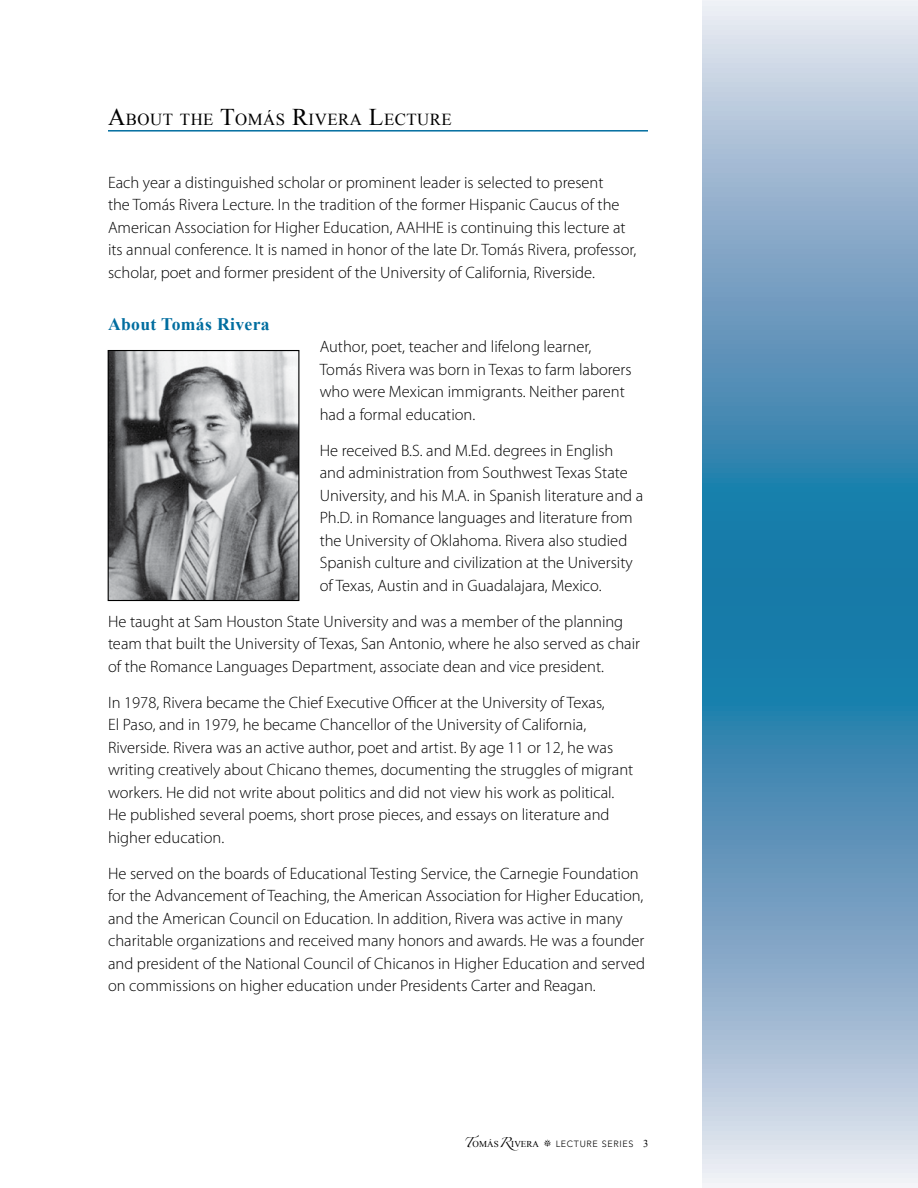
<style>
.page{position:relative;width:918px;height:1188px;background:#fff}
.page>*{position:absolute;margin:0;border:0;box-sizing:border-box;transform-origin:0 0}
.t1{font:700 17.7px "Times New Roman";letter-spacing:.02em;color:#006d9f}
.t2{font:16.8px "Times New Roman";letter-spacing:.03em;color:#000}
.P__body{font:300 16.5px/22.5px "Myriad Pro";color:#000}
.t3{font:300 9px "Avenir LT Std";letter-spacing:.075em;color:#000}
.s1{font-size:24px}
.s2{font-family:"Zapfino";font-weight:400}
.s3{font-family:"Times New Roman";font-weight:400}
.s4{font-family:"Times New Roman";font-weight:400;font-size:10.5px}
</style>
<div class="page">
<svg style="left:703px;top:0;width:215px;height:1188px;background:#73a4c4"></svg>
<hr style="left:108px;top:130px;width:540px;height:2px;background:#006d9f">
<img style="left:110px;top:352px;width:187px;height:247px">
<div style="left:108px;top:350px;width:191px;height:251px;border:1px solid #000"></div>
<h2 class="t2" style="left:108px;top:108px;width:345px"><span class="s1">A</span>BOUT THE <span class="s1">T</span>OMÁS <span class="s1">R</span>IVERA <span class="s1">L</span>ECTURE</h2>
<p class="P__body" style="left:108px;top:171px;width:530px">Each year a distinguished scholar or prominent leader is selected to present<br>the Tomás Rivera Lecture. In the tradition of the former Hispanic Caucus of the American Association for Higher Education, AAHHE is continuing this lecture at its annual conference. It is named in honor of the late Dr. Tomás Rivera, professor, scholar, poet and former president of the University of California, Riverside.</p>
<h3 class="t1" style="left:108px;top:312px;width:163px">About Tomás Rivera</h3>
<p class="P__body" style="left:320px;top:336px;width:313px">Author, poet, teacher and lifelong learner, Tomás Rivera was born in Texas to farm laborers who were Mexican immigrants. Neither parent had a formal education.</p>
<p class="P__body" style="left:320px;top:439px;width:325px">He received B.S. and M.Ed. degrees in English<br>and administration from Southwest Texas State University, and his M.A. in Spanish literature and a Ph.D. in Romance languages and literature from the University of Oklahoma. Rivera also studied Spanish culture and civilization at the University of Texas, Austin and in Guadalajara, Mexico.</p>
<p class="P__body" style="left:108px;top:610px;width:533px">He taught at Sam Houston State University and was a member of the planning team that built the University of Texas, San Antonio, where he also served as chair of the Romance Languages Department, associate dean and vice president.</p>
<p class="P__body" style="left:108px;top:691px;width:527px">In 1978, Rivera became the Chief Executive Officer at the University of Texas,<br>El Paso, and in 1979, he became Chancellor of the University of California, Riverside. Rivera was an active author, poet and artist. By age 11 or 12, he was writing creatively about Chicano themes, documenting the struggles of migrant workers. He did not write about politics and did not view his work as political.<br>He published several poems, short prose pieces, and essays on literature and higher education.</p>
<p class="P__body" style="left:108px;top:862px;width:539px">He served on the boards of Educational Testing Service, the Carnegie Foundation for the Advancement of Teaching, the American Association for Higher Education, and the American Council on Education. In addition, Rivera was active in many charitable organizations and received many honors and awards. He was a founder and president of the National Council of Chicanos in Higher Education and served on commissions on higher education under Presidents Carter and Reagan.</p>
<p class="t3" style="left:464px;top:1139px;width:186px"><span class="s2">T</span><span class="s3">OMÁS</span><span class="s2">R</span><span class="s3">IVERA</span> • LECTURE SERIES <span class="s4">3</span></p>
</div>
